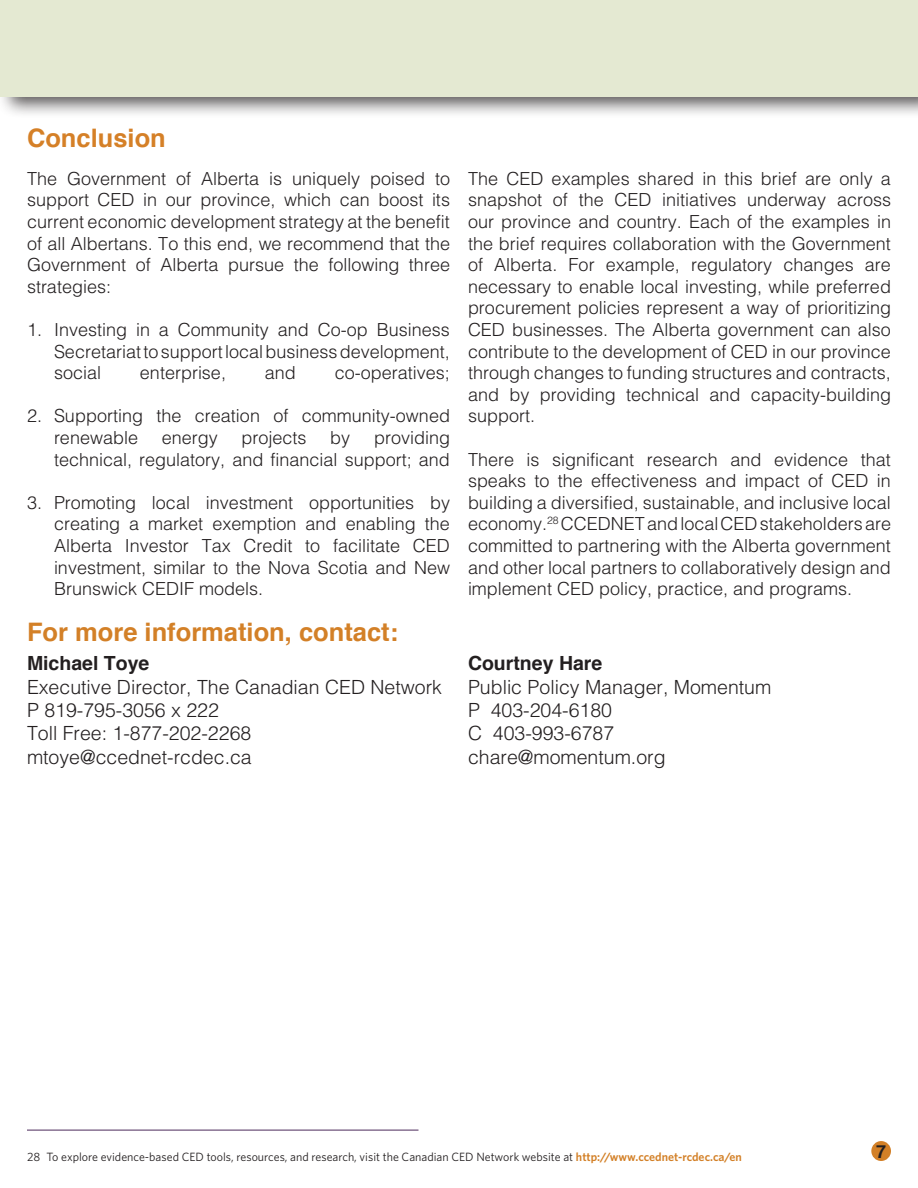
<style>
.page{position:relative;width:918px;height:1188px;background:#fff}
.page>*{position:absolute;margin:0;border:0;box-sizing:border-box;transform-origin:0 0}
.t1{font:700 25.5px "Helvetica";color:#d38027}
.t2{font:700 25.5px "Helvetica";color:#d58027}
.t3{font:300 19.5px "Helvetica";color:#231f20}
.t4{font:700 19.5px "Helvetica";color:#231f20}
.t5{font:300 18px/21.6px "Helvetica";color:#231f20;text-align:justify}
.t6{font:700 18px "Helvetica";color:#231f20}
.Foot_Notes{font:12px "Whitney";color:#231f20}
.s1{font-weight:600;color:#d38027}
</style>
<div class="page">
<div style="left:871px;top:1141px;width:20px;height:20px;background:#d38027;border-radius:50%"></div>
<hr style="left:27px;top:1130px;width:391px;height:1px;background:#4b2a5b">
<div style="left:0;top:0;width:918px;height:118px;background:#231f20;opacity:.75"></div>
<div style="left:0;top:0;width:918px;height:96px;background:#e4e9d2"></div>
<p class="t2" style="left:27px;top:118px;width:140px">Conclusion</p>
<p class="t5" style="left:27px;top:168px;width:425px">The Government of Alberta is uniquely poised to support CED in our province, which can boost its current economic development strategy at the benefit of all Albertans. To this end, we recommend that the Government of Alberta pursue the following three strategies:</p>
<p class="t5" style="left:54px;top:319px;width:397px;text-indent:-27px">1. Investing in a Community and Co-op Business Secretariat to support local business development, social</p>
<p class="t5" style="left:140px;top:362px;width:88px">enterprise,</p>
<p class="t5" style="left:265px;top:362px;width:33px">and</p>
<p class="t5" style="left:335px;top:362px;width:117px">co-operatives;</p>
<p class="t5" style="left:54px;top:405px;width:398px;text-indent:-27px">2. Supporting the creation of community-owned renewable</p>
<p class="t5" style="left:54px;top:427px;width:398px;text-align:right">providing<br>technical, regulatory, and financial support; and</p>
<p class="t5" style="left:54px;top:492px;width:398px;text-indent:-27px">3. Promoting local investment opportunities by creating a market exemption and enabling the Alberta Investor Tax Credit to facilitate CED investment, similar to the Nova Scotia and New Brunswick CEDIF models.</p>
<p class="t5" style="left:162px;top:427px;width:58px">energy</p>
<p class="t5" style="left:242px;top:427px;width:67px">projects</p>
<p class="t5" style="left:330px;top:427px;width:21px">by</p>
<p class="t1" style="left:27px;top:611px;width:373px">For more information, contact:</p>
<p class="t4" style="left:27px;top:648px;width:124px">Michael Toye</p>
<p class="t3" style="left:27px;top:674px;width:417px">Executive Director, The Canadian CED Network</p>
<p class="t3" style="left:27px;top:698px;width:193px">P 819-795-3056 x 222</p>
<p class="t3" style="left:27px;top:721px;width:226px">Toll Free: 1-877-202-2268</p>
<p class="t3" style="left:27px;top:745px;width:226px">mtoye@ccednet-rcdec.ca</p>
<p class="t5" style="left:468px;top:168px;width:425px">The CED examples shared in this brief are only a snapshot of the CED initiatives underway across our province and country. Each of the examples in the brief requires collaboration with the Government of Alberta. For example, regulatory changes are necessary to enable local investing, while preferred procurement policies represent a way of prioritizing CED businesses. The Alberta government can also contribute to the development of CED in our province through changes to funding structures and contracts, and by providing technical and capacity-building support.</p>
<p class="t5" style="left:468px;top:448px;width:425px">There is significant research and evidence that speaks to the effectiveness and impact of CED in building a diversified, sustainable, and inclusive local economy.<sup>28</sup> CCEDNET and local CED stakeholders are committed to partnering with the Alberta government and other local partners to collaboratively design and implement CED policy, practice, and programs.</p>
<p class="t4" style="left:468px;top:648px;width:136px">Courtney Hare</p>
<p class="t3" style="left:468px;top:674px;width:305px">Public Policy Manager, Momentum</p>
<p class="t3" style="left:468px;top:698px;width:146px">P 403-204-6180</p>
<p class="t3" style="left:468px;top:721px;width:148px">C 403-993-6787</p>
<p class="t3" style="left:468px;top:745px;width:199px">chare@momentum.org</p>
<p class="Foot_Notes" style="left:27px;top:1150px;width:716px">28 To explore evidence-based CED tools, resources, and research, visit the Canadian CED Network website at <span class="s1">http://www.ccednet-rcdec.ca/en</span></p>
<p class="t6" style="left:876px;top:1137px;width:12px">7</p>
</div>
